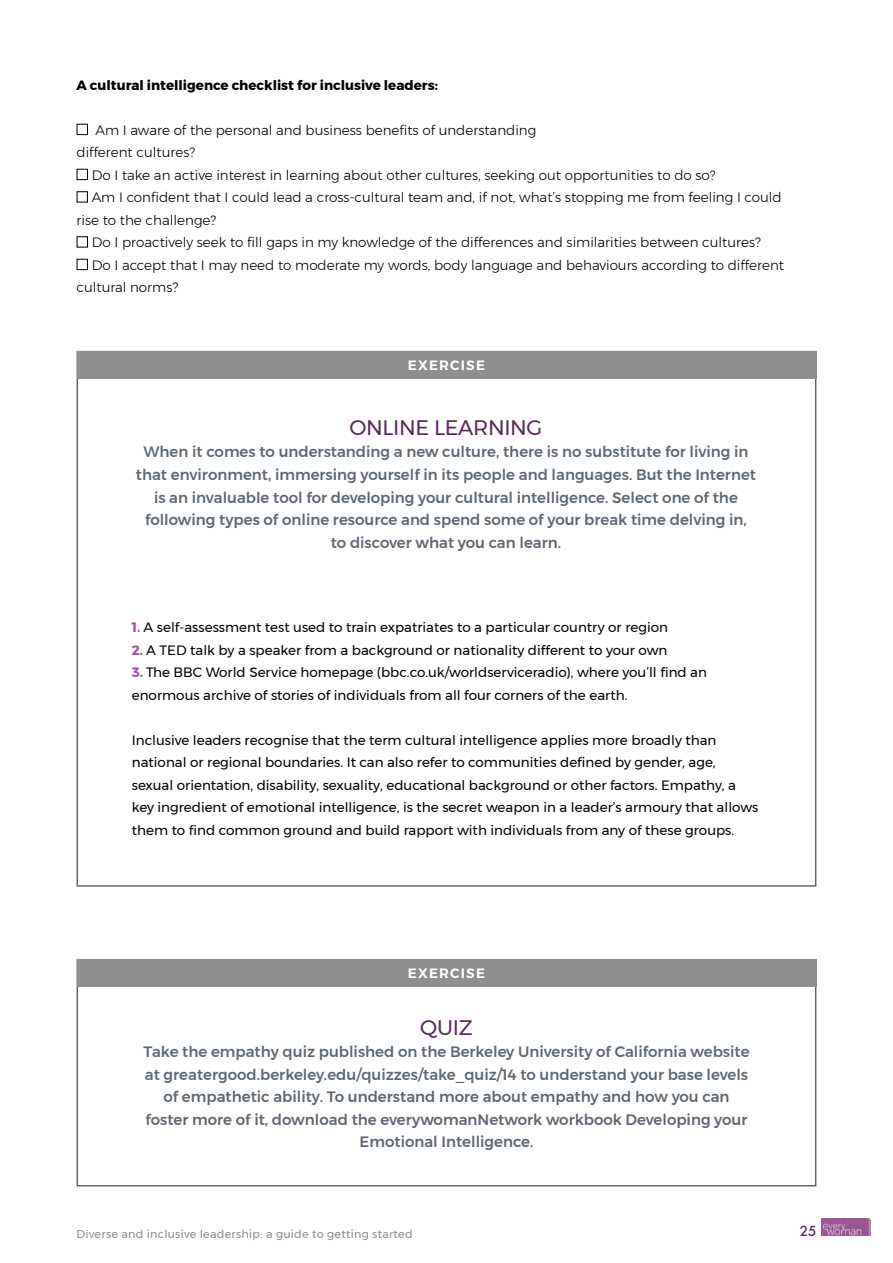
<style>
.page{position:relative;width:893px;height:1263px;background:#fff}
.page>*{position:absolute;margin:0;border:0;box-sizing:border-box;transform-origin:0 0}
.t1{font:21px "Montserrat";letter-spacing:-.015em;color:#582c5b}
.t2{font:500 15px/22.5px "Montserrat";color:#5f6872;text-align:center}
.t3{font:13.5px/22.5px "Montserrat";color:#000}
.t4{font:300 13.5px/22.5px "Montserrat";color:#000}
.t5{font:700 13.5px "Montserrat";color:#000}
.t6{font:600 13.5px "Montserrat";letter-spacing:.09em;color:#fff}
.t7{font:500 13.5px "Futura";color:#582c5b}
.t8{font:11.25px "Montserrat";letter-spacing:.02em;color:#8f8d8d}
.s1{font-weight:700;color:#a2559d}
</style>
<div class="page">
<img style="left:821px;top:1218px;width:50px;height:18px">
<div style="left:77px;top:959px;width:739px;height:227px;border:2px solid #5f6872"></div>
<div style="left:77px;top:124px;width:11px;height:11px;border:1px solid #000"></div>
<div style="left:77px;top:169px;width:11px;height:11px;border:1px solid #000"></div>
<div style="left:77px;top:191px;width:11px;height:11px;border:1px solid #000"></div>
<div style="left:77px;top:236px;width:11px;height:11px;border:1px solid #000"></div>
<div style="left:77px;top:259px;width:11px;height:11px;border:1px solid #000"></div>
<div style="left:77px;top:351px;width:739px;height:27px;background:#8f8d8d"></div>
<div style="left:77px;top:959px;width:739px;height:27px;background:#8f8d8d"></div>
<p class="t5" style="left:77px;top:74px;width:363px">A cultural intelligence checklist for inclusive leaders:</p>
<p class="t4" style="left:77px;top:118px;width:461px;text-indent:19px">Am I aware of the personal and business benefits of understanding different cultures?</p>
<p class="t4" style="left:92px;top:163px;width:625px">Do I take an active interest in learning about other cultures, seeking out opportunities to do so?</p>
<p class="t4" style="left:92px;top:186px;width:692px">Am I confident that I could lead a cross-cultural team and, if not, what’s stopping me from feeling I could</p>
<p class="t4" style="left:77px;top:208px;width:141px">rise to the challenge?</p>
<p class="t4" style="left:92px;top:231px;width:671px">Do I proactively seek to fill gaps in my knowledge of the differences and similarities between cultures?</p>
<p class="t4" style="left:92px;top:253px;width:694px">Do I accept that I may need to moderate my words, body language and behaviours according to different</p>
<p class="t4" style="left:77px;top:276px;width:103px">cultural norms?</p>
<p class="t6" style="left:408px;top:354px;width:79px">EXERCISE</p>
<h1 class="t1" style="left:349px;top:411px;width:194px">ONLINE LEARNING</h1>
<p class="t2" style="left:136px;top:441px;width:622px">When it comes to understanding a new culture, there is no substitute for living in that environment, immersing yourself in its people and languages. But the Internet is an invaluable tool for developing your cultural intelligence. Select one of the following types of online resource and spend some of your break time delving in, to discover what you can learn.</p>
<p class="t3" style="left:132px;top:616px;width:538px"><span class="s1">1.</span> A self-assessment test used to train expatriates to a particular country or region</p>
<p class="t3" style="left:132px;top:638px;width:537px"><span class="s1">2.</span> A TED talk by a speaker from a background or nationality different to your own</p>
<p class="t3" style="left:132px;top:661px;width:577px"><span class="s1">3.</span> The BBC World Service homepage (bbc.co.uk/worldserviceradio), where you’ll find an enormous archive of stories of individuals from all four corners of the earth.</p>
<p class="t3" style="left:132px;top:728px;width:628px">Inclusive leaders recognise that the term cultural intelligence applies more broadly than national or regional boundaries. It can also refer to communities defined by gender, age, sexual orientation, disability, sexuality, educational background or other factors. Empathy, a key ingredient of emotional intelligence, is the secret weapon in a leader’s armoury that allows them to find common ground and build rapport with individuals from any of these groups.</p>
<p class="t6" style="left:408px;top:962px;width:79px">EXERCISE</p>
<h1 class="t1" style="left:420px;top:1011px;width:54px">QUIZ</h1>
<p class="t2" style="left:143px;top:1040px;width:608px">Take the empathy quiz published on the Berkeley University of California website at greatergood.berkeley.edu/quizzes/take_quiz/14 to understand your base levels of empathetic ability. To understand more about empathy and how you can foster more of it, download the everywomanNetwork workbook Developing your Emotional Intelligence.</p>
<p class="t8" style="left:77px;top:1225px;width:338px">Diverse and inclusive leadership: a guide to getting started</p>
<p class="t7" style="left:800px;top:1221px;width:18px">25</p>
</div>
